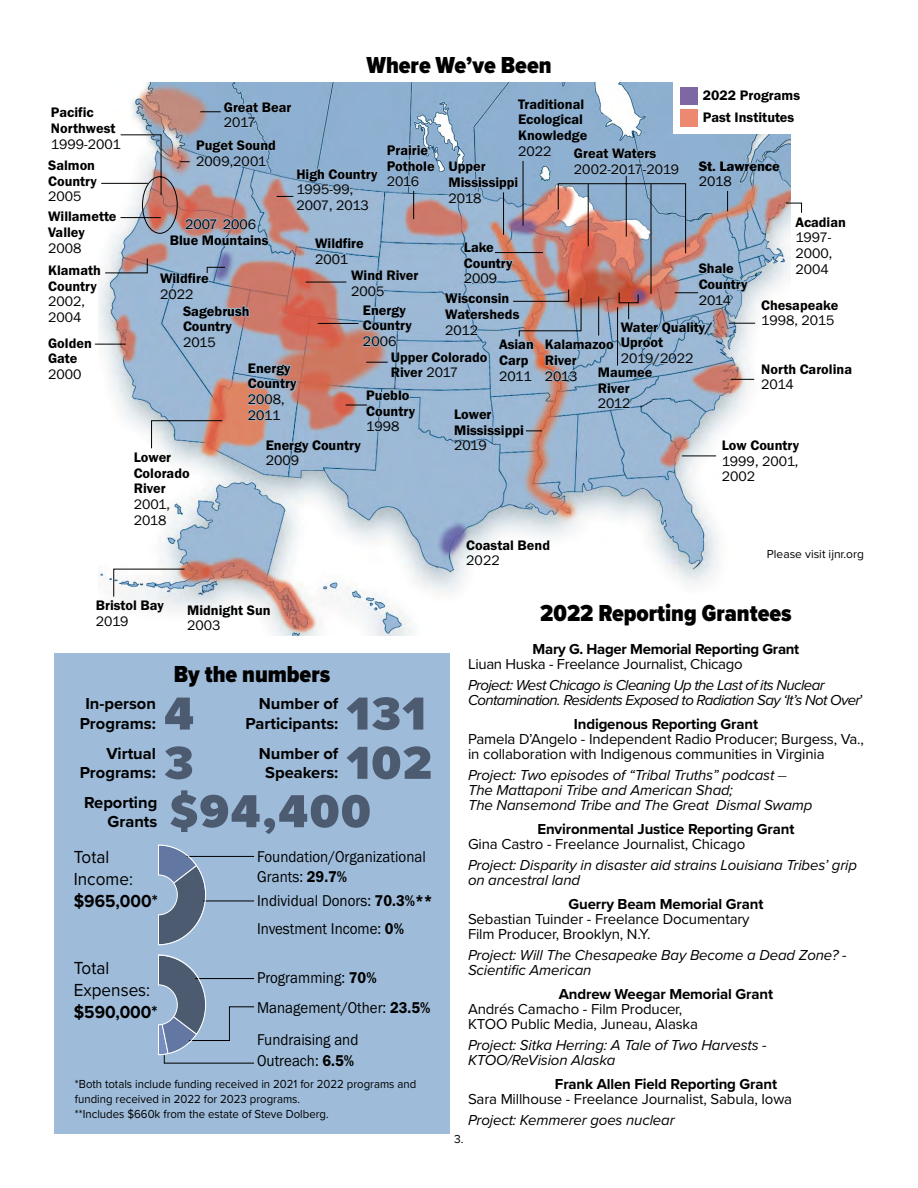
<style>
.page{position:relative;width:918px;height:1188px;background:#fff}
.page>*{position:absolute;margin:0;border:0;box-sizing:border-box;transform-origin:0 0}
.t1{font:900 48px "Proxima Nova Cond";letter-spacing:.03em;color:#4d5b71;scale:1.1 1}
.t2{font:900 24px "Proxima Nova Cond";color:#000}
.t3{font:18.15px/21.8px "Proxima Nova";color:#000;scale:.94 1}
.t4{font:700 18.15px "Proxima Nova";color:#000;scale:.94 1}
.t5{font:700 16.5px/19.5px "Proxima Nova";color:#000;text-align:right}
.t6{font:16.2px/19.5px "Franklin Gothic";color:#000;scale:.92 1}
.t7{font:15px/15px "Proxima Nova";letter-spacing:-.01em;color:#000}
.t8{font:italic 15px/15px "Proxima Nova";letter-spacing:-.01em;color:#000}
.t9{font:700 15px "Proxima Nova";letter-spacing:-.01em;color:#000}
.t10{font:italic 15px/15px "Proxima Nova";letter-spacing:-.04em;color:#000}
.t11{font:600 14.25px/15.8px "Franklin Gothic";color:#000}
.t12{font:14.25px/15.8px "Franklin Gothic";color:#000}
.t13{font:12px/15.1px "Proxima Nova";color:#000;scale:.94 1}
.t14{font:12px "Proxima Nova";color:#000}
.s1{font-weight:400}
.s2{font-weight:600}
.s3{font-style:normal}
.s4{font-family:"Century Schoolbook";font-style:normal}
</style>
<div class="page">
<img style="left:121px;top:82px;width:552px;height:554px">
<svg style="left:95px;top:111px;width:707px;height:486px"></svg>
<div style="left:673px;top:81px;width:148px;height:53px;background:#fff"></div>
<div style="left:680px;top:88px;width:18px;height:17px;background:#7d68a4"></div>
<div style="left:680px;top:110px;width:18px;height:17px;background:#ec8970"></div>
<div style="left:54px;top:653px;width:396px;height:481px;background:#9ebcda"></div>
<svg style="left:158px;top:845px;width:97px;height:219px"></svg>
<p class="t11" style="left:51px;top:105px;width:66px">Pacific<br>Northwest</p>
<p class="t12" style="left:51px;top:136px;width:71px">1999-2001</p>
<p class="t11" style="left:48px;top:158px;width:50px">Salmon<br>Country</p>
<p class="t12" style="left:48px;top:189px;width:35px">2005</p>
<p class="t11" style="left:48px;top:209px;width:70px">Willamette<br>Valley</p>
<p class="t12" style="left:48px;top:240px;width:35px">2008</p>
<p class="t11" style="left:48px;top:262px;width:54px">Klamath<br>Country</p>
<p class="t12" style="left:48px;top:294px;width:39px">2002,<br>2004</p>
<p class="t11" style="left:48px;top:335px;width:45px">Golden<br>Gate</p>
<p class="t12" style="left:48px;top:367px;width:35px">2000</p>
<h2 class="t2" style="left:366px;top:47px;width:187px">Where We’ve Been</h2>
<p class="t11" style="left:224px;top:99px;width:69px">Great Bear</p>
<p class="t12" style="left:224px;top:115px;width:33px">2017</p>
<p class="t11" style="left:196px;top:138px;width:81px">Puget Sound</p>
<p class="t12" style="left:196px;top:154px;width:71px">2009,2001</p>
<p class="t11" style="left:296px;top:166px;width:83px">High Country</p>
<p class="t12" style="left:296px;top:182px;width:74px">1995-99,<br>2007, 2013</p>
<p class="t11" style="left:387px;top:142px;width:49px">Prairie<br>Pothole</p>
<p class="t12" style="left:387px;top:174px;width:34px">2016</p>
<p class="t11" style="left:518px;top:96px;width:71px">Traditional<br>Ecological<br>Knowledge</p>
<p class="t12" style="left:518px;top:143px;width:35px">2022</p>
<p class="t11" style="left:574px;top:145px;width:84px">Great Waters</p>
<p class="t12" style="left:574px;top:161px;width:107px">2002-2017-2019</p>
<p class="t11" style="left:449px;top:159px;width:71px">Upper<br>Mississippi</p>
<p class="t12" style="left:449px;top:190px;width:34px">2018</p>
<p class="t11" style="left:703px;top:85px;width:99px;line-height:21.5px">2022 Programs<br>Past Institutes</p>
<p class="t11" style="left:699px;top:158px;width:82px">St. Lawrence</p>
<p class="t12" style="left:699px;top:174px;width:34px">2018</p>
<p class="t11" style="left:795px;top:214px;width:52px">Acadian</p>
<p class="t12" style="left:795px;top:230px;width:39px;text-align:justify">1997- 2000, 2004</p>
<p class="t12" style="left:185px;top:217px;width:73px">2007 2006</p>
<p class="t11" style="left:170px;top:232px;width:100px">Blue Mountains</p>
<p class="t11" style="left:160px;top:270px;width:50px">Wildfire</p>
<p class="t12" style="left:160px;top:286px;width:35px">2022</p>
<p class="t11" style="left:315px;top:235px;width:50px">Wildfire</p>
<p class="t12" style="left:315px;top:251px;width:34px">2001</p>
<p class="t11" style="left:351px;top:268px;width:69px">Wind River</p>
<p class="t12" style="left:351px;top:284px;width:35px">2005</p>
<p class="t11" style="left:464px;top:240px;width:50px">Lake<br>Country</p>
<p class="t12" style="left:464px;top:271px;width:35px">2009</p>
<p class="t11" style="left:445px;top:291px;width:76px">Wisconsin<br>Watersheds</p>
<p class="t12" style="left:445px;top:323px;width:34px">2012</p>
<p class="t11" style="left:499px;top:337px;width:36px">Asian<br>Carp</p>
<p class="t12" style="left:499px;top:368px;width:34px">2011</p>
<p class="t11" style="left:699px;top:261px;width:50px">Shale<br>Country</p>
<p class="t12" style="left:699px;top:292px;width:34px">2014</p>
<p class="t11" style="left:761px;top:297px;width:79px">Chesapeake</p>
<p class="t12" style="left:761px;top:313px;width:75px">1998, 2015</p>
<p class="t11" style="left:363px;top:302px;width:50px">Energy<br>Country</p>
<p class="t12" style="left:363px;top:334px;width:35px">2006</p>
<p class="t11" style="left:183px;top:303px;width:68px">Sagebrush<br>Country</p>
<p class="t12" style="left:183px;top:335px;width:34px">2015</p>
<p class="t11" style="left:621px;top:319px;width:94px">Water Quality/<br>Uproot</p>
<p class="t12" style="left:621px;top:351px;width:74px">2019/2022</p>
<p class="t11" style="left:545px;top:337px;width:70px">Kalamazoo<br>River</p>
<p class="t12" style="left:545px;top:368px;width:34px">2013</p>
<p class="t11" style="left:598px;top:364px;width:56px">Maumee<br>River</p>
<p class="t12" style="left:598px;top:396px;width:34px">2012</p>
<p class="t11" style="left:391px;top:349px;width:98px">Upper Colorado<br>River <span class="s1">2017</span></p>
<p class="t11" style="left:761px;top:361px;width:92px">North Carolina</p>
<p class="t12" style="left:761px;top:377px;width:34px">2014</p>
<p class="t11" style="left:248px;top:360px;width:50px">Energy<br>Country</p>
<p class="t12" style="left:248px;top:392px;width:39px">2008,<br>2011</p>
<p class="t11" style="left:266px;top:437px;width:97px">Energy Country</p>
<p class="t12" style="left:266px;top:453px;width:35px">2009</p>
<p class="t11" style="left:366px;top:387px;width:50px">Pueblo<br>Country</p>
<p class="t12" style="left:366px;top:419px;width:35px">1998</p>
<p class="t11" style="left:454px;top:407px;width:71px">Lower<br>Mississippi</p>
<p class="t12" style="left:454px;top:438px;width:34px">2019</p>
<p class="t11" style="left:722px;top:437px;width:79px">Low Country</p>
<p class="t12" style="left:722px;top:453px;width:78px">1999, 2001,<br>2002</p>
<p class="t11" style="left:134px;top:449px;width:58px">Lower<br>Colorado<br>River</p>
<p class="t12" style="left:134px;top:497px;width:38px">2001,<br>2018</p>
<p class="t11" style="left:466px;top:537px;width:85px">Coastal Bend</p>
<p class="t12" style="left:466px;top:553px;width:35px">2022</p>
<p class="t14" style="left:767px;top:545px;width:99px">Please visit ijnr.org</p>
<p class="t11" style="left:96px;top:598px;width:70px">Bristol Bay</p>
<p class="t12" style="left:96px;top:614px;width:34px">2019</p>
<p class="t11" style="left:187px;top:602px;width:85px">Midnight Sun</p>
<p class="t12" style="left:187px;top:618px;width:35px">2003</p>
<h2 class="t2" style="left:174px;top:657px;width:158px">By the numbers</h2>
<p class="t5" style="left:80px;top:694px;width:78px;text-align:center">In-person<br>Programs:</p>
<p class="t5" style="left:80px;top:743px;width:78px">Virtual<br>Programs:</p>
<h1 class="t1" style="left:164px;top:678px;width:29px">4</h1>
<h1 class="t1" style="left:347px;top:678px;width:74px">131</h1>
<p class="t5" style="left:246px;top:694px;width:94px">Number of<br>Participants:</p>
<h1 class="t1" style="left:164px;top:728px;width:28px">3</h1>
<p class="t5" style="left:259px;top:743px;width:81px;text-align:center">Number of<br>Speakers:</p>
<h1 class="t1" style="left:347px;top:728px;width:79px">102</h1>
<p class="t5" style="left:84px;top:792px;width:75px">Reporting<br>Grants</p>
<p class="t3" style="left:74px;top:846px;width:64px">Total<br>Income:</p>
<p class="t4" style="left:74px;top:887px;width:91px">$965,000*</p>
<p class="t3" style="left:74px;top:957px;width:83px">Total<br>Expenses:</p>
<p class="t4" style="left:74px;top:998px;width:91px">$590,000*</p>
<h1 class="t1" style="left:170px;top:776px;width:184px">$94,400</h1>
<p class="t6" style="left:257px;top:847px;width:185px">Foundation/Organizational<br>Grants: <span class="s2">29.7%</span></p>
<p class="t6" style="left:257px;top:887px;width:192px;line-height:27.9px">Individual Donors: <span class="s2">70.3%**<br></span>Investment Income: <span class="s2">0%</span></p>
<p class="t6" style="left:257px;top:968px;width:131px">Programming: <span class="s2">70%</span></p>
<p class="t6" style="left:257px;top:998px;width:190px">Management/Other: <span class="s2">23.5%</span></p>
<p class="t6" style="left:257px;top:1029px;width:112px;line-height:21.1px">Fundraising and<br>Outreach: <span class="s2">6.5%</span></p>
<p class="t13" style="left:75px;top:1076px;width:365px">*Both totals include funding received in 2021 for 2022 programs and funding received in 2022 for 2023 programs.<br>**Includes $660k from the estate of Steve Dolberg.</p>
<h2 class="t2" style="left:540px;top:595px;width:253px">2022 Reporting Grantees</h2>
<p class="t9" style="left:533px;top:637px;width:268px">Mary G. Hager Memorial Reporting Grant</p>
<p class="t7" style="left:468px;top:655px;width:276px">Liuan Huska - Freelance Journalist, Chicago</p>
<p class="t10" style="left:468px;top:676px;width:397px">Project: West Chicago is Cleaning Up the Last of its Nuclear<br>Contamination. Residents Exposed to Radiation Say ‘It’s Not Over<span class="s3">’</span></p>
<p class="t9" style="left:574px;top:712px;width:186px">Indigenous Reporting Grant</p>
<p class="t7" style="left:468px;top:730px;width:398px">Pamela D’Angelo - Independent Radio Producer; Burgess, Va., in collaboration with Indigenous communities in Virginia</p>
<p class="t8" style="left:468px;top:766px;width:346px">Project: Two episodes of “Tribal Truths” podcast <span class="s4">–<br></span>The Mattaponi Tribe and American Shad;<br>The Nansemond Tribe and The Great Dismal Swamp</p>
<p class="t9" style="left:538px;top:817px;width:258px">Environmental Justice Reporting Grant</p>
<p class="t7" style="left:468px;top:835px;width:279px">Gina Castro - Freelance Journalist, Chicago</p>
<p class="t8" style="left:468px;top:856px;width:390px">Project: Disparity in disaster aid strains Louisiana Tribes’ grip on ancestral land</p>
<p class="t9" style="left:569px;top:892px;width:196px">Guerry Beam Memorial Grant</p>
<p class="t7" style="left:468px;top:910px;width:283px">Sebastian Tuinder - Freelance Documentary<br>Film Producer, Brooklyn, N.Y.</p>
<p class="t8" style="left:468px;top:946px;width:380px">Project: Will The Chesapeake Bay Become a Dead Zone? -<br>Scientific American</p>
<p class="t9" style="left:559px;top:982px;width:216px">Andrew Weegar Memorial Grant</p>
<p class="t7" style="left:468px;top:1000px;width:232px">Andrés Camacho - Film Producer,<br>KTOO Public Media, Juneau, Alaska</p>
<p class="t8" style="left:468px;top:1036px;width:300px">Project: Sitka Herring: A Tale of Two Harvests -<br>KTOO/ReVision Alaska</p>
<p class="t9" style="left:555px;top:1072px;width:224px">Frank Allen Field Reporting Grant</p>
<p class="t7" style="left:468px;top:1090px;width:326px">Sara Millhouse - Freelance Journalist, Sabula, Iowa</p>
<p class="t8" style="left:468px;top:1111px;width:208px">Project: Kemmerer goes nuclear</p>
<p class="t14" style="left:454px;top:1131px;width:11px">3.</p>
</div>
